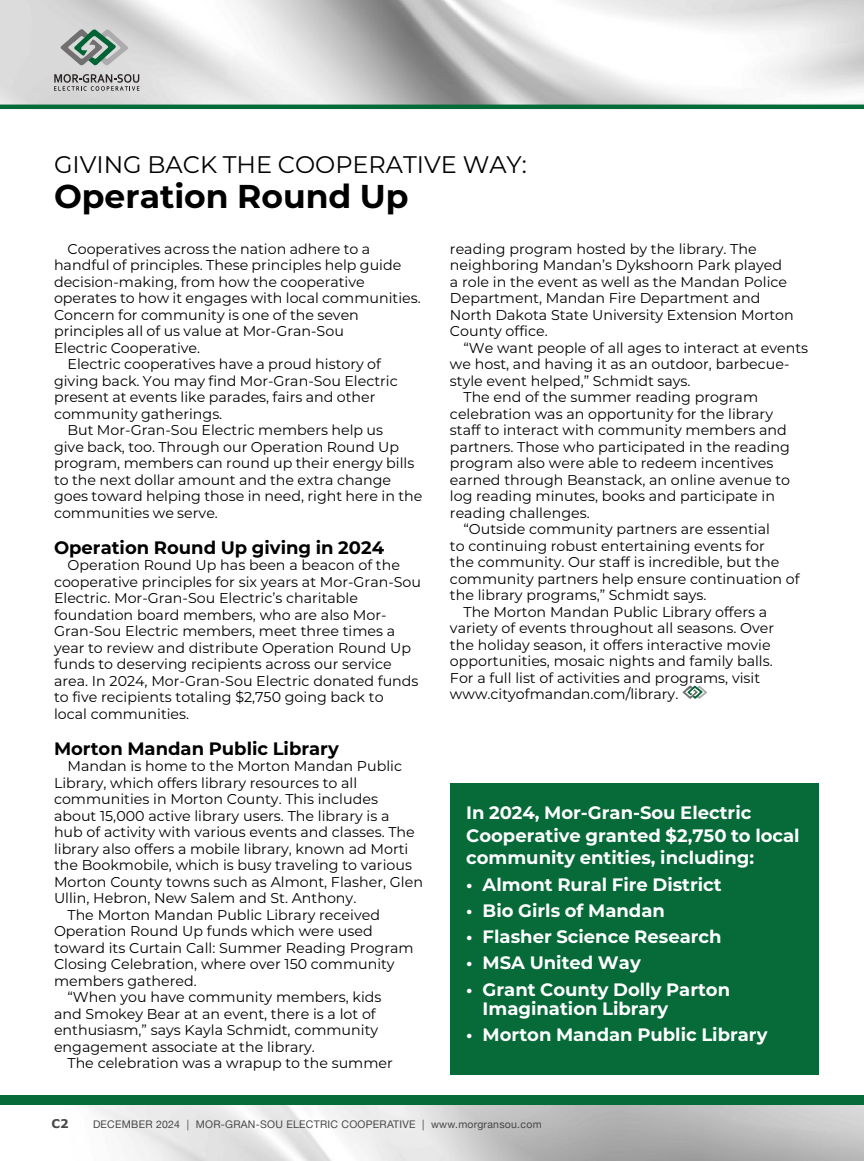
<style>
.page{position:relative;width:864px;height:1161px;background:#fff}
.page>*{position:absolute;margin:0;border:0;box-sizing:border-box;transform-origin:0 0}
.t1{font:700 33px "Montserrat";color:#000}
.t2{font:24px "Montserrat";color:#000}
.t3{font:700 18px/22.5px "Montserrat";color:#fff}
.t4{font:700 18px "Montserrat";color:#000}
.t5{font:14.25px/16.5px "Montserrat";color:#000}
.t6{font:700 12px "Verdana";color:#474747}
.t7{font:10.5px "Helvetica Neue";letter-spacing:.025em;color:#474747}
</style>
<div class="page">
<svg style="left:682px;top:685px;width:25px;height:14px"></svg>
<div style="left:450px;top:783px;width:369px;height:292px;background:#066a39"></div>
<img style="left:0;top:0;width:864px;height:105px">
<div style="left:0;top:1095px;width:864px;height:10px;background:#066a39"></div>
<hr style="left:0;top:105px;width:864px;height:4px;background:#066a39">
<svg style="left:54px;top:74px;width:86px;height:17px"></svg>
<svg style="left:59px;top:28px;width:70px;height:38px;background:#9eaea7"></svg>
<h2 class="t2" style="left:54px;top:148px;width:474px">GIVING BACK THE COOPERATIVE WAY:</h2>
<h1 class="t1" style="left:54px;top:172px;width:356px">Operation Round Up</h1>
<p class="t5" style="left:68px;top:240px;width:304px">Cooperatives across the nation adhere to a</p>
<p class="t5" style="left:54px;top:256px;width:349px">handful of principles. These principles help guide</p>
<p class="t5" style="left:54px;top:273px;width:312px">decision-making, from how the cooperative</p>
<p class="t5" style="left:54px;top:289px;width:368px">operates to how it engages with local communities.</p>
<p class="t5" style="left:54px;top:306px;width:306px">Concern for community is one of the seven</p>
<p class="t5" style="left:54px;top:322px;width:291px">principles all of us value at Mor-Gran-Sou</p>
<p class="t5" style="left:54px;top:339px;width:148px">Electric Cooperative.</p>
<p class="t5" style="left:68px;top:355px;width:315px">Electric cooperatives have a proud history of</p>
<p class="t5" style="left:54px;top:372px;width:345px">giving back. You may find Mor-Gran-Sou Electric</p>
<p class="t5" style="left:54px;top:388px;width:323px">present at events like parades, fairs and other</p>
<p class="t5" style="left:54px;top:405px;width:170px">community gatherings.</p>
<p class="t5" style="left:68px;top:421px;width:317px">But Mor-Gran-Sou Electric members help us</p>
<p class="t5" style="left:54px;top:438px;width:347px">give back, too. Through our Operation Round Up</p>
<p class="t5" style="left:54px;top:454px;width:362px">program, members can round up their energy bills</p>
<p class="t5" style="left:54px;top:471px;width:339px">to the next dollar amount and the extra change</p>
<p class="t5" style="left:54px;top:487px;width:370px">goes toward helping those in need, right here in the</p>
<p class="t5" style="left:54px;top:504px;width:165px">communities we serve.</p>
<p class="t4" style="left:54px;top:534px;width:332px">Operation Round Up giving in 2024</p>
<p class="t5" style="left:54px;top:556px;width:369px;text-indent:13px">Operation Round Up has been a beacon of the cooperative principles for six years at Mor-Gran-Sou Electric. Mor-Gran-Sou Electric’s charitable foundation board members, who are also Mor-Gran-Sou Electric members, meet three times a year to review and distribute Operation Round Up funds to deserving recipients across our service area. In 2024, Mor-Gran-Sou Electric donated funds to five recipients totaling $2,750 going back to<br>local communities.</p>
<p class="t4" style="left:54px;top:735px;width:286px">Morton Mandan Public Library</p>
<p class="t5" style="left:68px;top:757px;width:336px">Mandan is home to the Morton Mandan Public</p>
<p class="t5" style="left:54px;top:774px;width:305px">Library, which offers library resources to all</p>
<p class="t5" style="left:54px;top:790px;width:325px">communities in Morton County. This includes</p>
<p class="t5" style="left:54px;top:807px;width:337px">about 15,000 active library users. The library is a</p>
<p class="t5" style="left:54px;top:823px;width:362px">hub of activity with various events and classes. The</p>
<p class="t5" style="left:54px;top:840px;width:356px">library also offers a mobile library, known ad Morti</p>
<p class="t5" style="left:54px;top:856px;width:360px">the Bookmobile, which is busy traveling to various</p>
<p class="t5" style="left:54px;top:873px;width:371px">Morton County towns such as Almont, Flasher, Glen</p>
<p class="t5" style="left:54px;top:889px;width:304px">Ullin, Hebron, New Salem and St. Anthony.</p>
<p class="t5" style="left:68px;top:906px;width:314px">The Morton Mandan Public Library received</p>
<p class="t5" style="left:54px;top:922px;width:320px">Operation Round Up funds which were used</p>
<p class="t5" style="left:54px;top:939px;width:361px">toward its Curtain Call: Summer Reading Program</p>
<p class="t5" style="left:54px;top:955px;width:342px">Closing Celebration, where over 150 community</p>
<p class="t5" style="left:54px;top:972px;width:144px">members gathered.</p>
<p class="t5" style="left:68px;top:988px;width:316px">“When you have community members, kids</p>
<p class="t5" style="left:54px;top:1005px;width:323px">and Smokey Bear at an event, there is a lot of</p>
<p class="t5" style="left:54px;top:1021px;width:326px">enthusiasm,” says Kayla Schmidt, community</p>
<p class="t5" style="left:54px;top:1038px;width:262px">engagement associate at the library.</p>
<p class="t5" style="left:68px;top:1054px;width:327px">The celebration was a wrapup to the summer</p>
<p class="t5" style="left:450px;top:240px;width:345px">reading program hosted by the library. The neighboring Mandan’s Dykshoorn Park played a role in the event as well as the Mandan Police Department, Mandan Fire Department and North Dakota State University Extension Morton County office.</p>
<p class="t5" style="left:463px;top:339px;width:346px">“We want people of all ages to interact at events</p>
<p class="t5" style="left:450px;top:355px;width:341px">we host, and having it as an outdoor, barbecue-</p>
<p class="t5" style="left:450px;top:372px;width:242px">style event helped,” Schmidt says.</p>
<p class="t5" style="left:463px;top:388px;width:296px">The end of the summer reading program</p>
<p class="t5" style="left:450px;top:405px;width:325px">celebration was an opportunity for the library</p>
<p class="t5" style="left:450px;top:421px;width:338px">staff to interact with community members and</p>
<p class="t5" style="left:450px;top:438px;width:341px">partners. Those who participated in the reading</p>
<p class="t5" style="left:450px;top:454px;width:325px">program also were able to redeem incentives</p>
<p class="t5" style="left:450px;top:471px;width:342px">earned through Beanstack, an online avenue to</p>
<p class="t5" style="left:450px;top:487px;width:327px">log reading minutes, books and participate in</p>
<p class="t5" style="left:450px;top:504px;width:141px">reading challenges.</p>
<p class="t5" style="left:463px;top:520px;width:308px">“Outside community partners are essential</p>
<p class="t5" style="left:450px;top:537px;width:316px">to continuing robust entertaining events for</p>
<p class="t5" style="left:450px;top:553px;width:331px">the community. Our staff is incredible, but the</p>
<p class="t5" style="left:450px;top:570px;width:351px">community partners help ensure continuation of</p>
<p class="t5" style="left:450px;top:586px;width:258px">the library programs,” Schmidt says.</p>
<p class="t5" style="left:463px;top:603px;width:305px">The Morton Mandan Public Library offers a</p>
<p class="t5" style="left:450px;top:619px;width:326px">variety of events throughout all seasons. Over</p>
<p class="t5" style="left:450px;top:636px;width:322px">the holiday season, it offers interactive movie</p>
<p class="t5" style="left:450px;top:652px;width:324px">opportunities, mosaic nights and family balls.</p>
<p class="t5" style="left:450px;top:669px;width:312px">For a full list of activities and programs, visit</p>
<p class="t5" style="left:450px;top:685px;width:230px">www.cityofmandan.com/library.</p>
<p class="t3" style="left:466px;top:801px;width:335px">In 2024, Mor-Gran-Sou Electric<br>Cooperative granted $2,750 to local community entities, including:</p>
<p class="t3" style="left:466px;top:872px;width:257px">• Almont Rural Fire District</p>
<p class="t3" style="left:466px;top:898px;width:200px">• Bio Girls of Mandan</p>
<p class="t3" style="left:466px;top:925px;width:257px">• Flasher Science Research</p>
<p class="t3" style="left:466px;top:951px;width:176px">• MSA United Way</p>
<p class="t3" style="left:483px;top:979px;width:249px;line-height:19.5px;text-indent:-17px">• Grant County Dolly Parton<br>Imagination Library</p>
<p class="t3" style="left:466px;top:1023px;width:303px">• Morton Mandan Public Library</p>
<p class="t6" style="left:51px;top:1115px;width:19px">C2</p>
<p class="t7" style="left:93px;top:1116px;width:450px">DECEMBER 2024 | MOR-GRAN-SOU ELECTRIC COOPERATIVE | www.morgransou.com</p>
</div>
